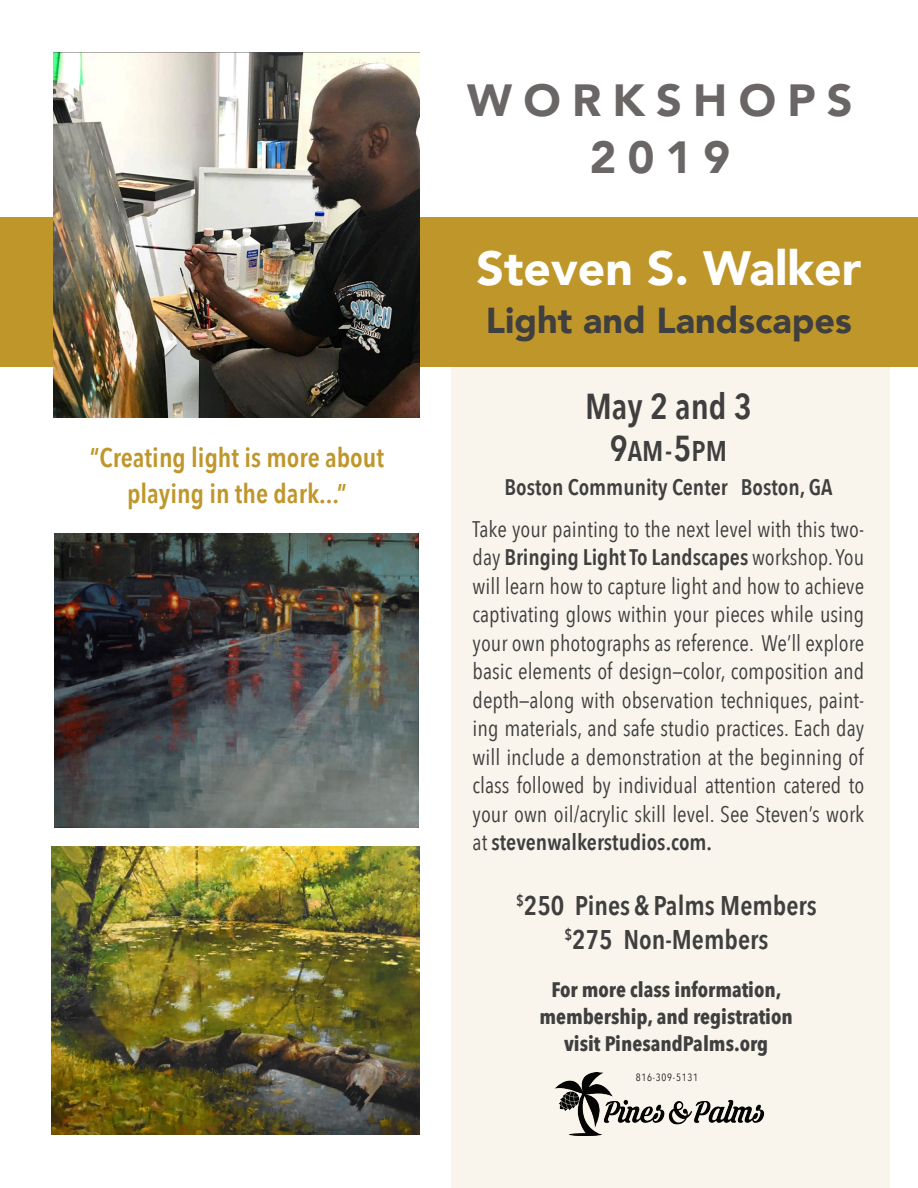
<style>
.page{position:relative;width:918px;height:1188px;background:#fff}
.page>*{position:absolute;margin:0;border:0;box-sizing:border-box;transform-origin:0 0}
.t1{font:900 48px "Avenir";color:#fff}
.t2{font:900 45px/57px "Avenir";letter-spacing:.25em;color:#6a6666;text-align:center}
.t3{font:900 36px "Avenir";color:#3f3f3f}
.t4{font:600 36px "Avenir Next Condensed";color:#3f3f3f}
.t5{font:600 28.5px "Avenir Next Condensed";color:#3f3f3f}
.t6{font:600 27px/36px "Avenir Next Condensed";color:#bf962a;text-align:center}
.t7{font:600 27px/34.5px "Avenir Next Condensed";color:#3f3f3f;text-align:center}
.t8{font:22.5px/28.5px "Avenir Next Condensed";color:#3f3f3f;text-align:justify}
.t9{font:600 22.5px "Avenir Next Condensed";color:#3f3f3f}
.t10{font:700 21px/27px "Avenir Next Condensed";color:#3f3f3f;text-align:center}
.t11{font:10.5px "Avenir Next Condensed";letter-spacing:.07em;color:#231f20}
.s1{font-size:36px}
.s2{font-size:30px}
.s3{font-weight:600}
</style>
<div class="page">
<div style="left:0;top:217px;width:918px;height:150px;background:#bf962a"></div>
<img style="left:54px;top:53px;width:366px;height:364px">
<img style="left:51px;top:847px;width:368px;height:288px">
<img style="left:54px;top:533px;width:364px;height:295px">
<div style="left:451px;top:367px;width:439px;height:821px;background:#f9f5ec"></div>
<img style="left:555px;top:1072px;width:212px;height:64px">
<p class="t6" style="left:90px;top:438px;width:296px">“Creating light is more about playing in the dark...”</p>
<p class="t2" style="left:467px;top:71px;width:387px">WORKSHOPS<br>2019</p>
<p class="t1" style="left:477px;top:227px;width:386px">Steven S. Walker</p>
<p class="t3" style="left:486px;top:290px;width:368px">Light and Landscapes</p>
<p class="t4" style="left:585px;top:375px;width:168px">May 2 and 3</p>
<p class="t5" style="left:610px;top:426px;width:119px"><span class="s1">9</span>AM<span class="s2">-</span><span class="s1">5</span>PM</p>
<p class="t9" style="left:505px;top:467px;width:330px">Boston Community Center Boston, GA</p>
<p class="t8" style="left:473px;top:513px;width:393px">Take your painting to the next level with this two&shy;day <span class="s3">Bringing Light To Landscapes</span> workshop. You will learn how to capture light and how to achieve captivating glows within your pieces while using your own photographs as reference. We’ll explore basic elements of design—color, composition and depth—along with observation techniques, paint&shy;ing materials, and safe studio practices. Each day will include a demonstration at the beginning of class followed by individual attention catered to your own oil/acrylic skill level. See Steven’s work at <span class="s3">stevenwalkerstudios.com.</span></p>
<p class="t7" style="left:516px;top:887px;width:302px"><sup>$</sup>250 Pines &amp; Palms Members <sup>$</sup>275 Non-Members</p>
<p class="t10" style="left:540px;top:976px;width:255px">For more class information, membership, and registration visit PinesandPalms.org</p>
<p class="t11" style="left:636px;top:1069px;width:64px">816-309-5131</p>
</div>
